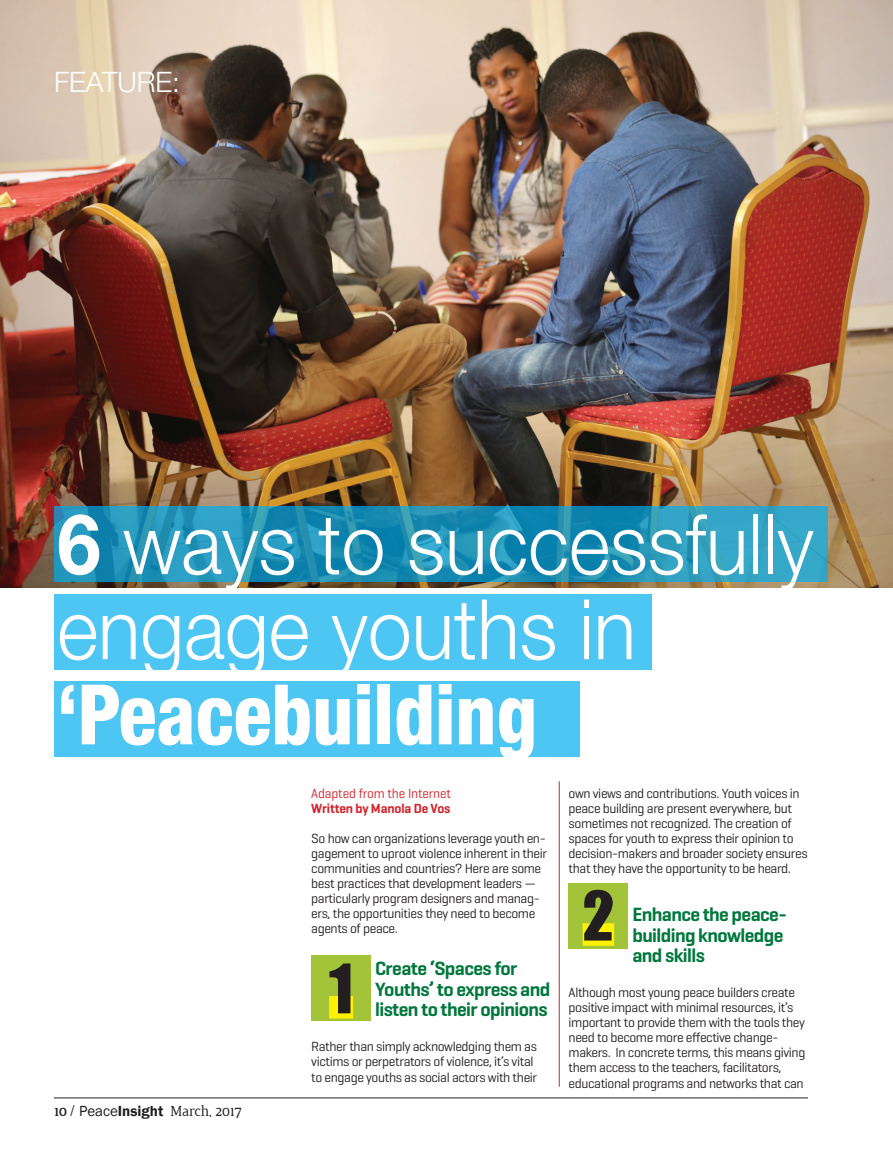
<style>
.page{position:relative;width:893px;height:1149px;background:#fff}
.page>*{position:absolute;margin:0;border:0;box-sizing:border-box;transform-origin:0 0}
.t1{font:300 83.4px/85.1px "Helvetica Neue LT Std";color:#fff;scale:.94 1}
.t2{font:800 condensed 83.4px "Helvetica Neue LT Std";color:#fff;scale:.94 1}
.t3{font:63px "Impact";color:#231f20}
.t4{font:300 28.2px "Helvetica Neue LT Std";color:#fff}
.t5{font:600 19.5px/20.4px "Geogrotesque";letter-spacing:-.03em;color:#00773d}
.t6{font:15px "Jura";color:#231f20}
.t7{font:13.5px/15px "Geogrotesque";letter-spacing:-.03em;color:#231f20}
.t8{font:13.5px "Geogrotesque";letter-spacing:-.01em;color:#d1232a}
.t9{font:600 13.5px "Geogrotesque";letter-spacing:-.01em;color:#d1232a}
.s1{font-weight:700}
.s2{font-family:"Franklin Gothic"}
.s3{font-family:"Franklin Gothic";font-weight:600}
</style>
<div class="page">
<hr style="left:54px;top:1097px;width:754px;height:1px;background:#231f20">
<img style="left:0;top:0;width:893px;height:587px">
<svg style="left:54px;top:506px;width:773px;height:75px;background:#2193b8"></svg>
<div style="left:54px;top:594px;width:598px;height:75px;background:#4dc6f3"></div>
<div style="left:54px;top:681px;width:525px;height:75px;background:#4dc6f3"></div>
<div style="left:569px;top:882px;width:59px;height:65px;background:#a3c439"></div>
<div style="left:583px;top:923px;width:31px;height:22px;background:#fff101"></div>
<div style="left:311px;top:955px;width:60px;height:65px;background:#a3c439"></div>
<div style="left:329px;top:995px;width:24px;height:23px;background:#fff101"></div>
<hr style="left:559px;top:781px;width:1px;height:305px;background:#d1232a">
<h3 class="t4" style="left:54px;top:65px;width:128px">FEATURE:</h3>
<h1 class="t1" style="left:57px;top:500px;width:806px"><span class="s1">6</span> ways to successfully engage youths in</h1>
<h1 class="t2" style="left:57px;top:662px;width:512px">‘Peacebuilding</h1>
<p class="t6" style="left:54px;top:1103px;width:189px"><span class="s1">10</span> / <span class="s2">Peace</span><span class="s3">Insight</span> March, 2017</p>
<p class="t8" style="left:311px;top:785px;width:141px">Adapted from the Internet</p>
<p class="t9" style="left:311px;top:800px;width:141px">Written by Manola De Vos</p>
<p class="t7" style="left:311px;top:830px;width:237px">So how can organizations leverage youth en&shy;gagement to uproot violence inherent in their communities and countries? Here are some best practices that development leaders — particularly program designers and manag&shy;ers, the opportunities they need to become agents of peace.</p>
<h3 class="t5" style="left:375px;top:957px;width:177px">Create ‘Spaces for<br>Youths’ to express and listen to their opinions</h3>
<p class="t7" style="left:311px;top:1038px;width:227px">Rather than simply acknowledging them as victims or perpetrators of violence, it’s vital to engage youths as social actors with their</p>
<h2 class="t3" style="left:329px;top:949px;width:26px">1</h2>
<p class="t7" style="left:569px;top:785px;width:241px">own views and contributions. Youth voices in peace building are present everywhere, but sometimes not recognized. The creation of spaces for youth to express their opinion to decision-makers and broader society ensures that they have the opportunity to be heard.</p>
<h3 class="t5" style="left:632px;top:903px;width:156px">Enhance the peace&shy;building knowledge and skills</h3>
<p class="t7" style="left:569px;top:984px;width:238px">Although most young peace builders create positive impact with minimal resources, it’s important to provide them with the tools they need to become more effective change&shy;makers. In concrete terms, this means giving them access to the teachers, facilitators, educational programs and networks that can</p>
<h2 class="t3" style="left:583px;top:876px;width:33px">2</h2>
</div>
